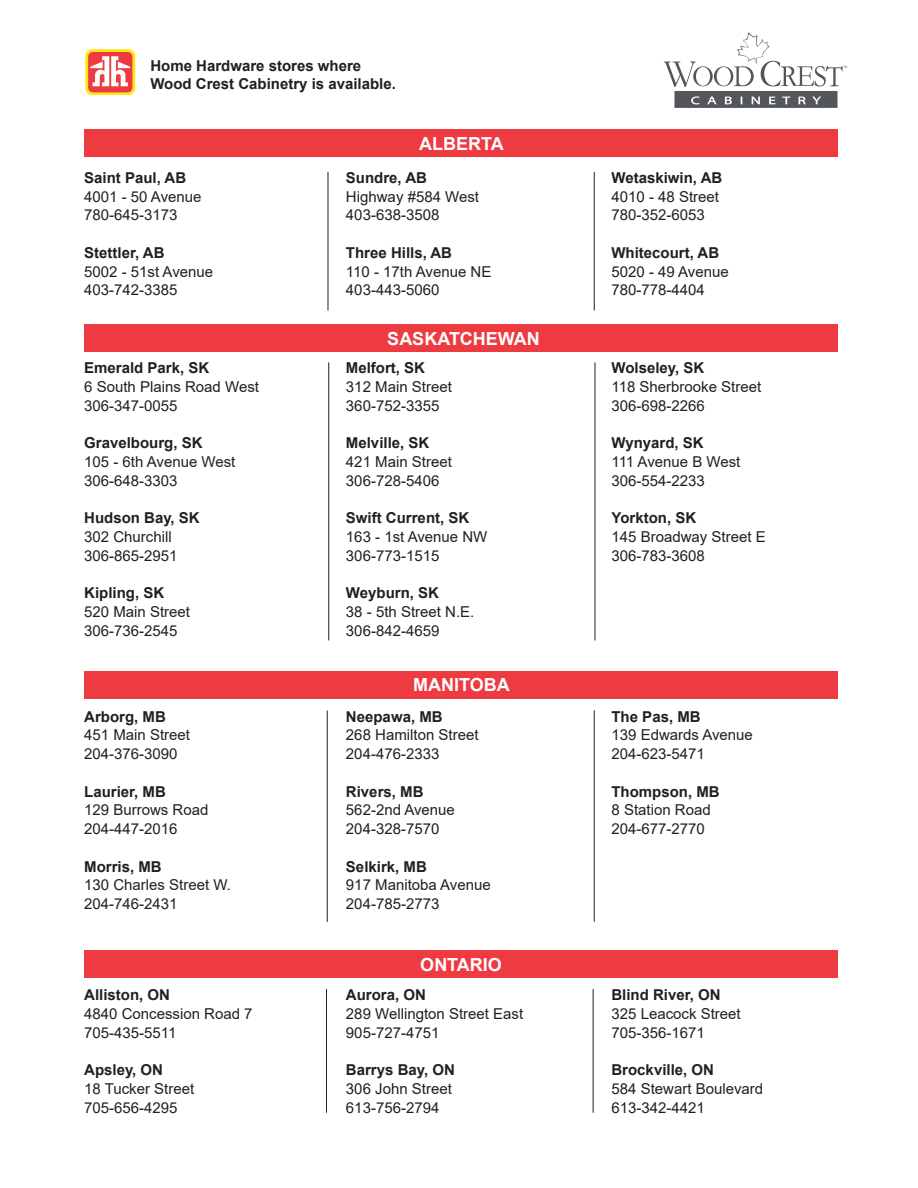
<style>
.page{position:relative;width:918px;height:1188px;background:#fff}
.page>*{position:absolute;margin:0;border:0;box-sizing:border-box;transform-origin:0 0}
.t1{font:700 18px "Arial";color:#fff}
.t2{font:15px/18.8px "Arial";color:#231f20}
.t3{font:700 15px "Arial";color:#231f20}
</style>
<div class="page">
<svg style="left:85px;top:49px;width:50px;height:46px"></svg>
<div style="left:88px;top:52px;width:44px;height:40px;background:#ee3a41;border-radius:5px"></div>
<svg style="left:90px;top:56px;width:40px;height:30px"></svg>
<svg style="left:664px;top:33px;width:183px;height:75px"></svg>
<div style="left:84px;top:129px;width:754px;height:28px;background:#ee3a41"></div>
<hr style="left:328px;top:172px;width:1px;height:138px;background:#231f20">
<div style="left:84px;top:325px;width:754px;height:27px;background:#ee3a41"></div>
<hr style="left:328px;top:362px;width:1px;height:278px;background:#231f20">
<hr style="left:595px;top:362px;width:1px;height:278px;background:#231f20">
<div style="left:84px;top:671px;width:754px;height:27px;background:#ee3a41"></div>
<hr style="left:326px;top:989px;width:1px;height:124px;background:#231f20">
<div style="left:84px;top:950px;width:754px;height:28px;background:#ee3a41"></div>
<hr style="left:327px;top:711px;width:1px;height:211px;background:#231f20">
<hr style="left:594px;top:710px;width:1px;height:212px;background:#231f20">
<hr style="left:594px;top:172px;width:1px;height:138px;background:#231f20">
<hr style="left:593px;top:989px;width:1px;height:124px;background:#231f20">
<p class="t3" style="left:150px;top:55px;width:212px">Home Hardware stores where</p>
<p class="t3" style="left:150px;top:73px;width:247px">Wood Crest Cabinetry is available.</p>
<p class="t1" style="left:419px;top:130px;width:86px">ALBERTA</p>
<p class="t3" style="left:84px;top:167px;width:103px">Saint Paul, AB</p>
<p class="t2" style="left:84px;top:187px;width:119px">4001 - 50 Avenue</p>
<p class="t2" style="left:84px;top:206px;width:95px">780-645-3173</p>
<p class="t3" style="left:84px;top:242px;width:82px">Stettler, AB</p>
<p class="t2" style="left:84px;top:262px;width:130px">5002 - 51st Avenue</p>
<p class="t2" style="left:84px;top:281px;width:95px">403-742-3385</p>
<p class="t3" style="left:84px;top:357px;width:127px">Emerald Park, SK</p>
<p class="t2" style="left:84px;top:377px;width:176px">6 South Plains Road West<br>306-347-0055</p>
<p class="t3" style="left:84px;top:432px;width:120px">Gravelbourg, SK</p>
<p class="t2" style="left:84px;top:452px;width:153px">105 - 6th Avenue West</p>
<p class="t2" style="left:84px;top:471px;width:95px">306-648-3303</p>
<p class="t3" style="left:84px;top:507px;width:117px">Hudson Bay, SK</p>
<p class="t2" style="left:84px;top:527px;width:89px">302 Churchill</p>
<p class="t2" style="left:84px;top:546px;width:95px">306-865-2951</p>
<p class="t3" style="left:84px;top:582px;width:82px">Kipling, SK</p>
<p class="t2" style="left:84px;top:602px;width:107px">520 Main Street</p>
<p class="t2" style="left:84px;top:621px;width:95px">306-736-2545</p>
<p class="t3" style="left:84px;top:706px;width:83px">Arborg, MB</p>
<p class="t2" style="left:84px;top:726px;width:107px">451 Main Street</p>
<p class="t2" style="left:84px;top:744px;width:95px">204-376-3090</p>
<p class="t3" style="left:84px;top:781px;width:83px">Laurier, MB</p>
<p class="t2" style="left:84px;top:801px;width:126px">129 Burrows Road</p>
<p class="t2" style="left:84px;top:819px;width:95px">204-447-2016</p>
<p class="t3" style="left:84px;top:856px;width:79px">Morris, MB</p>
<p class="t2" style="left:84px;top:876px;width:148px">130 Charles Street W.</p>
<p class="t2" style="left:84px;top:894px;width:95px">204-746-2431</p>
<p class="t3" style="left:84px;top:984px;width:87px">Alliston, ON</p>
<p class="t2" style="left:84px;top:1004px;width:170px">4840 Concession Road 7<br>705-435-5511</p>
<p class="t3" style="left:84px;top:1059px;width:80px">Apsley, ON</p>
<p class="t2" style="left:84px;top:1079px;width:112px">18 Tucker Street</p>
<p class="t2" style="left:84px;top:1098px;width:95px">705-656-4295</p>
<p class="t3" style="left:346px;top:167px;width:83px">Sundre, AB</p>
<p class="t2" style="left:346px;top:187px;width:135px">Highway #584 West</p>
<p class="t2" style="left:346px;top:206px;width:95px">403-638-3508</p>
<p class="t3" style="left:346px;top:242px;width:108px">Three Hills, AB</p>
<p class="t2" style="left:346px;top:262px;width:147px">110 - 17th Avenue NE</p>
<p class="t2" style="left:346px;top:281px;width:95px">403-443-5060</p>
<p class="t1" style="left:387px;top:326px;width:154px">SASKATCHEWAN</p>
<p class="t3" style="left:346px;top:357px;width:81px">Melfort, SK</p>
<p class="t2" style="left:346px;top:377px;width:107px">312 Main Street</p>
<p class="t2" style="left:346px;top:396px;width:95px">360-752-3355</p>
<p class="t3" style="left:346px;top:432px;width:85px">Melville, SK</p>
<p class="t2" style="left:346px;top:452px;width:107px">421 Main Street</p>
<p class="t2" style="left:346px;top:471px;width:95px">306-728-5406</p>
<p class="t3" style="left:346px;top:507px;width:125px">Swift Current, SK</p>
<p class="t2" style="left:346px;top:527px;width:143px">163 - 1st Avenue NW</p>
<p class="t2" style="left:346px;top:546px;width:95px">306-773-1515</p>
<p class="t3" style="left:346px;top:582px;width:95px">Weyburn, SK</p>
<p class="t2" style="left:346px;top:602px;width:130px">38 - 5th Street N.E.</p>
<p class="t2" style="left:346px;top:621px;width:95px">306-842-4659</p>
<p class="t1" style="left:413px;top:672px;width:98px">MANITOBA</p>
<p class="t3" style="left:346px;top:706px;width:98px">Neepawa, MB</p>
<p class="t2" style="left:346px;top:726px;width:134px">268 Hamilton Street</p>
<p class="t2" style="left:346px;top:744px;width:95px">204-476-2333</p>
<p class="t3" style="left:346px;top:781px;width:79px">Rivers, MB</p>
<p class="t2" style="left:346px;top:801px;width:110px">562-2nd Avenue</p>
<p class="t2" style="left:346px;top:819px;width:95px">204-328-7570</p>
<p class="t3" style="left:346px;top:856px;width:82px">Selkirk, MB</p>
<p class="t2" style="left:346px;top:876px;width:146px">917 Manitoba Avenue</p>
<p class="t2" style="left:346px;top:894px;width:95px">204-785-2773</p>
<p class="t1" style="left:420px;top:952px;width:83px">ONTARIO</p>
<p class="t3" style="left:346px;top:984px;width:82px">Aurora, ON</p>
<p class="t2" style="left:346px;top:1004px;width:179px">289 Wellington Street East<br>905-727-4751</p>
<p class="t3" style="left:346px;top:1059px;width:110px">Barrys Bay, ON</p>
<p class="t2" style="left:346px;top:1079px;width:107px">306 John Street</p>
<p class="t2" style="left:346px;top:1098px;width:95px">613-756-2794</p>
<p class="t3" style="left:611px;top:167px;width:112px">Wetaskiwin, AB</p>
<p class="t2" style="left:611px;top:187px;width:109px">4010 - 48 Street</p>
<p class="t2" style="left:611px;top:206px;width:95px">780-352-6053</p>
<p class="t3" style="left:611px;top:242px;width:109px">Whitecourt, AB</p>
<p class="t2" style="left:611px;top:262px;width:119px">5020 - 49 Avenue</p>
<p class="t2" style="left:611px;top:281px;width:95px">780-778-4404</p>
<p class="t3" style="left:611px;top:357px;width:94px">Wolseley, SK</p>
<p class="t2" style="left:611px;top:377px;width:151px">118 Sherbrooke Street</p>
<p class="t2" style="left:611px;top:396px;width:95px">306-698-2266</p>
<p class="t3" style="left:611px;top:432px;width:94px">Wynyard, SK</p>
<p class="t2" style="left:611px;top:452px;width:130px">111 Avenue B West</p>
<p class="t2" style="left:611px;top:471px;width:95px">306-554-2233</p>
<p class="t3" style="left:611px;top:507px;width:86px">Yorkton, SK</p>
<p class="t2" style="left:611px;top:527px;width:156px">145 Broadway Street E</p>
<p class="t2" style="left:611px;top:546px;width:95px">306-783-3608</p>
<p class="t3" style="left:611px;top:706px;width:91px">The Pas, MB</p>
<p class="t2" style="left:611px;top:726px;width:143px">139 Edwards Avenue</p>
<p class="t2" style="left:611px;top:744px;width:95px">204-623-5471</p>
<p class="t3" style="left:611px;top:781px;width:110px">Thompson, MB</p>
<p class="t2" style="left:611px;top:801px;width:101px">8 Station Road</p>
<p class="t2" style="left:611px;top:819px;width:95px">204-677-2770</p>
<p class="t3" style="left:611px;top:984px;width:111px">Blind River, ON</p>
<p class="t2" style="left:611px;top:1004px;width:131px">325 Leacock Street</p>
<p class="t2" style="left:611px;top:1023px;width:95px">705-356-1671</p>
<p class="t3" style="left:611px;top:1059px;width:104px">Brockville, ON</p>
<p class="t2" style="left:611px;top:1079px;width:153px">584 Stewart Boulevard</p>
<p class="t2" style="left:611px;top:1098px;width:95px">613-342-4421</p>
</div>
